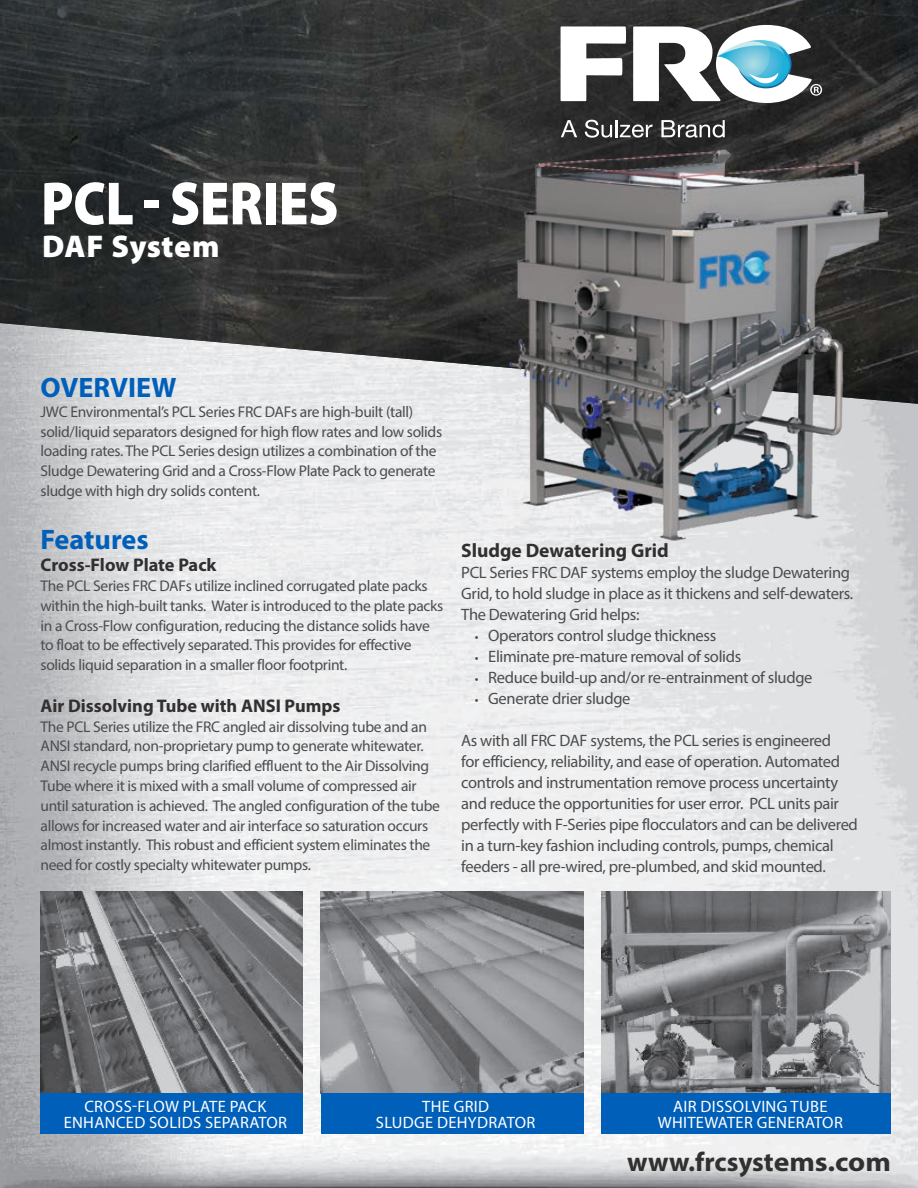
<style>
.page{position:relative;width:918px;height:1188px;background:#fff}
.page>*{position:absolute;margin:0;border:0;box-sizing:border-box;transform-origin:0 0}
.t1{font:900 61.5px "Myriad Pro";letter-spacing:-.005em;color:#fff;scale:.88 1}
.t2{font:900 31.5px "Myriad Pro";letter-spacing:.02em;color:#fff}
.t3{font:700 28.2px "Myriad Pro";color:#005fb9}
.t4{font:700 27px "Myriad Pro";color:#312f30}
.t5{font:700 19.5px "Myriad Pro";color:#312f30}
.t6{font:700 18.3px "Myriad Pro";color:#312f30}
.t7{font:16.5px/21px "Myriad Pro";letter-spacing:-.02em;color:#4b4c4d}
.t8{font:16.5px/16.5px "Myriad Pro";letter-spacing:.02em;color:#fff;text-align:center}
.t9{font:15.45px/19.8px "Myriad Pro";letter-spacing:-.02em;color:#4b4c4d}
.s1{font-size:13.5px}
</style>
<div class="page">
<img style="left:0;top:404px;width:918px;height:784px">
<img style="left:0;top:0;width:918px;height:404px">
<div style="left:552px;top:16px;width:294px;height:146px;background:#231f20;opacity:.3"></div>
<svg style="left:561px;top:26px;width:65px;height:75px"></svg>
<svg style="left:633px;top:25px;width:189px;height:78px"></svg>
<svg style="left:561px;top:120px;width:16px;height:13px"></svg>
<svg style="left:585px;top:120px;width:27px;height:13px"></svg>
<hr style="left:615px;top:120px;width:3px;height:17px;background:#fff">
<svg style="left:620px;top:125px;width:33px;height:8px"></svg>
<svg style="left:661px;top:120px;width:64px;height:13px"></svg>
<img style="left:494px;top:133px;width:405px;height:425px">
<img style="left:602px;top:891px;width:289px;height:203px">
<img style="left:321px;top:891px;width:262px;height:203px">
<img style="left:40px;top:891px;width:263px;height:203px">
<div style="left:602px;top:1094px;width:289px;height:40px;background:#005fb9"></div>
<div style="left:40px;top:1094px;width:263px;height:40px;background:#005fb9"></div>
<div style="left:321px;top:1094px;width:262px;height:40px;background:#005fb9"></div>
<h1 class="t1" style="left:41px;top:163px;width:340px">PCL - SERIES</h1>
<h2 class="t2" style="left:42px;top:226px;width:179px">DAF System</h2>
<h3 class="t3" style="left:40px;top:369px;width:137px">OVERVIEW</h3>
<p class="t9" style="left:40px;top:401px;width:403px">JWC Environmental’s PCL Series FRC DAFs are high-built (tall) solid/liquid separators designed for high flow rates and low solids loading rates. The PCL Series design utilizes a combination of the Sludge Dewatering Grid and a Cross-Flow Plate Pack to generate sludge with high dry solids content.</p>
<h3 class="t3" style="left:40px;top:522px;width:110px">Features</h3>
<p class="t6" style="left:40px;top:553px;width:178px">Cross-Flow Plate Pack</p>
<p class="t9" style="left:40px;top:576px;width:404px">The PCL Series FRC DAFs utilize inclined corrugated plate packs within the high-built tanks. Water is introduced to the plate packs in a Cross-Flow configuration, reducing the distance solids have to float to be effectively separated. This provides for effective solids liquid separation in a smaller floor footprint.</p>
<p class="t6" style="left:40px;top:694px;width:301px">Air Dissolving Tube with ANSI Pumps</p>
<p class="t9" style="left:40px;top:716px;width:401px">The PCL Series utilize the FRC angled air dissolving tube and an ANSI standard, non-proprietary pump to generate whitewater.<br>ANSI recycle pumps bring clarified effluent to the Air Dissolving Tube where it is mixed with a small volume of compressed air until saturation is achieved. The angled configuration of the tube allows for increased water and air interface so saturation occurs almost instantly. This robust and efficient system eliminates the need for costly specialty whitewater pumps.</p>
<p class="t5" style="left:461px;top:538px;width:209px">Sludge Dewatering Grid</p>
<p class="t7" style="left:461px;top:562px;width:394px">PCL Series FRC DAF systems employ the sludge Dewatering<br>Grid, to hold sludge in place as it thickens and self-dewaters.<br>The Dewatering Grid helps:</p>
<p class="t7" style="left:475px;top:625px;width:243px"><span class="s1">•</span> Operators control sludge thickness</p>
<p class="t7" style="left:475px;top:646px;width:268px"><span class="s1">•</span> Eliminate pre-mature removal of solids</p>
<p class="t7" style="left:475px;top:667px;width:339px"><span class="s1">•</span> Reduce build-up and/or re-entrainment of sludge</p>
<p class="t7" style="left:475px;top:688px;width:157px"><span class="s1">•</span> Generate drier sludge</p>
<p class="t7" style="left:461px;top:730px;width:398px">As with all FRC DAF systems, the PCL series is engineered<br>for efficiency, reliability, and ease of operation. Automated controls and instrumentation remove process uncertainty and reduce the opportunities for user error. PCL units pair perfectly with F-Series pipe flocculators and can be delivered in a turn-key fashion including controls, pumps, chemical feeders - all pre-wired, pre-plumbed, and skid mounted.</p>
<p class="t8" style="left:64px;top:1098px;width:225px">CROSS-FLOW PLATE PACK<br>ENHANCED SOLIDS SEPARATOR</p>
<p class="t8" style="left:376px;top:1098px;width:161px">THE GRID<br>SLUDGE DEHYDRATOR</p>
<p class="t8" style="left:658px;top:1098px;width:187px">AIR DISSOLVING TUBE<br>WHITEWATER GENERATOR</p>
<h3 class="t4" style="left:627px;top:1144px;width:265px">www.frcsystems.com</h3>
</div>
